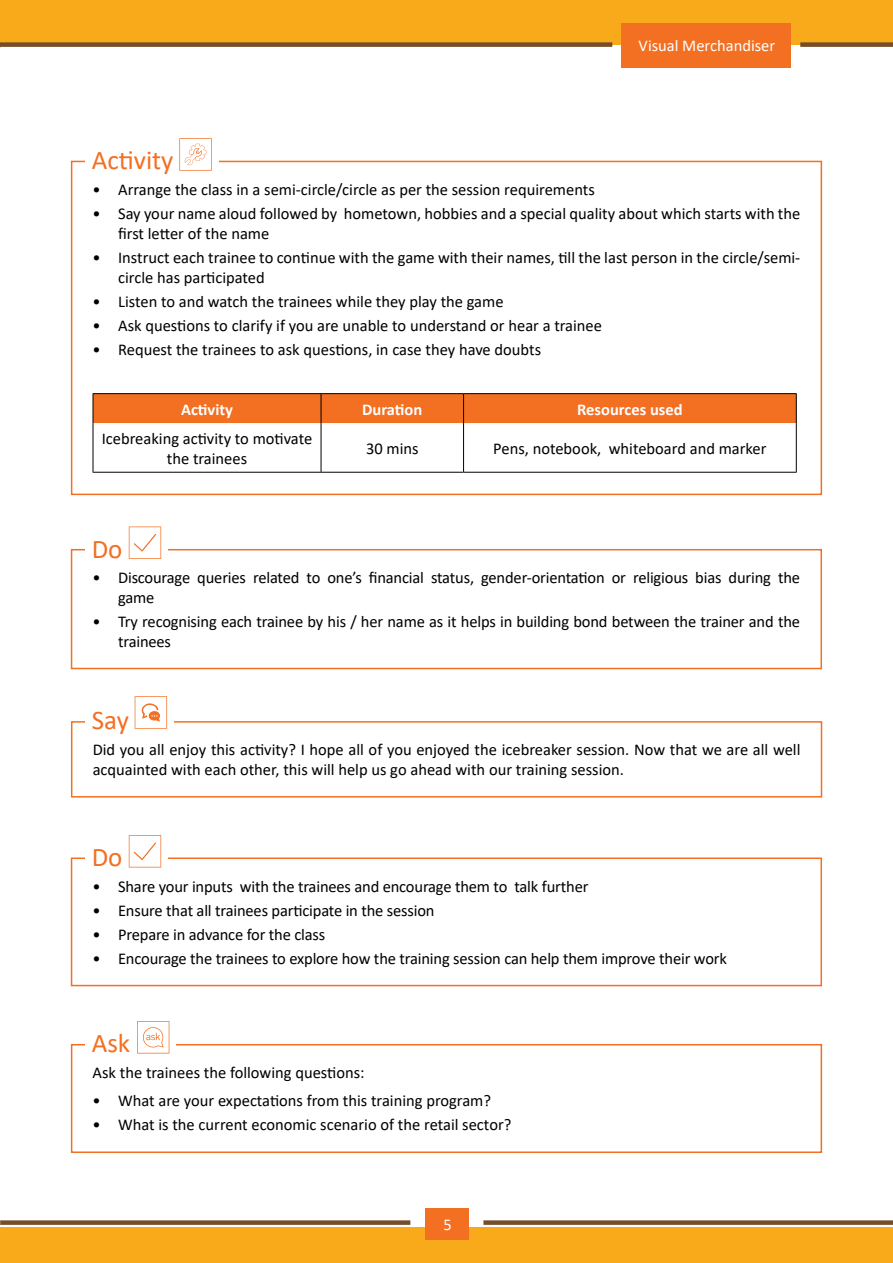
<style>
.page{position:relative;width:893px;height:1263px;background:#fff}
.page>*{position:absolute;margin:0;border:0;box-sizing:border-box;transform-origin:0 0}
.t1{font:27px "Calibri";color:#f36f21}
.t2{font:16.5px/19.8px "Calibri";color:#000}
.t3{font:700 16.5px "Calibri";color:#fff}
.t4{font:16.5px "Calibri";color:#fff}
</style>
<div class="page">
<div style="left:0;top:1227px;width:893px;height:36px;background:#f8aa1b"></div>
<div style="left:0;top:1220px;width:410px;height:5px;background:#754d29"></div>
<div style="left:483px;top:1220px;width:410px;height:5px;background:#754d29"></div>
<div style="left:425px;top:1209px;width:44px;height:31px;background:#f36f21"></div>
<div style="left:0;top:0;width:893px;height:45px;background:#f8aa1b"></div>
<div style="left:621px;top:23px;width:170px;height:44px;background:#f36f21"></div>
<div style="left:800px;top:42px;width:93px;height:5px;background:#754d29"></div>
<div style="left:0;top:42px;width:612px;height:5px;background:#754d29"></div>
<hr style="left:321px;top:423px;width:1px;height:49px;background:#000">
<hr style="left:463px;top:423px;width:1px;height:49px;background:#000">
<hr style="left:93px;top:393px;width:228px;height:1px;background:#000">
<hr style="left:321px;top:393px;width:143px;height:1px;background:#000">
<hr style="left:464px;top:393px;width:333px;height:1px;background:#000">
<div style="left:93px;top:394px;width:704px;height:29px;background:#f36f21"></div>
<hr style="left:93px;top:423px;width:1px;height:49px;background:#000">
<hr style="left:796px;top:423px;width:1px;height:49px;background:#000">
<hr style="left:93px;top:472px;width:228px;height:1px;background:#000">
<hr style="left:321px;top:472px;width:143px;height:1px;background:#000">
<hr style="left:464px;top:472px;width:333px;height:1px;background:#000">
<div style="left:71px;top:161px;width:751px;height:334px;border:2px solid #f36f21"></div>
<div style="left:92px;top:149px;width:127px;height:20px;background:#fff"></div>
<div style="left:85px;top:149px;width:89px;height:27px;background:#fff"></div>
<svg style="left:179px;top:138px;width:33px;height:33px"></svg>
<div style="left:71px;top:721px;width:751px;height:76px;border:2px solid #f36f21"></div>
<svg style="left:129px;top:708px;width:45px;height:21px"></svg>
<div style="left:85px;top:708px;width:44px;height:27px;background:#fff"></div>
<svg style="left:135px;top:696px;width:32px;height:33px"></svg>
<div style="left:71px;top:549px;width:751px;height:120px;border:2px solid #f36f21"></div>
<div style="left:71px;top:857px;width:751px;height:129px;border:2px solid #f36f21"></div>
<svg style="left:123px;top:537px;width:45px;height:21px"></svg>
<div style="left:85px;top:537px;width:38px;height:27px;background:#fff"></div>
<svg style="left:129px;top:526px;width:32px;height:33px"></svg>
<svg style="left:123px;top:846px;width:45px;height:20px"></svg>
<div style="left:85px;top:846px;width:38px;height:27px;background:#fff"></div>
<svg style="left:129px;top:835px;width:32px;height:32px"></svg>
<div style="left:71px;top:1044px;width:751px;height:109px;border:2px solid #f36f21"></div>
<div style="left:92px;top:1032px;width:83px;height:20px;background:#fff"></div>
<div style="left:85px;top:1032px;width:45px;height:27px;background:#fff"></div>
<svg style="left:137px;top:1021px;width:32px;height:32px"></svg>
<h1 class="t1" style="left:92px;top:142px;width:83px">Activity</h1>
<p class="t4" style="left:639px;top:34px;width:138px">Visual Merchandiser</p>
<p class="t2" style="left:93px;top:179px;width:504px">• Arrange the class in a semi-circle/circle as per the session requirements</p>
<p class="t2" style="left:118px;top:203px;width:684px;text-indent:-26px">• Say your name aloud followed by hometown, hobbies and a special quality about which starts with the first letter of the name</p>
<p class="t2" style="left:118px;top:247px;width:684px;text-indent:-26px">• Instruct each trainee to continue with the game with their names, till the last person in the circle/semi&shy;circle has participated</p>
<p class="t2" style="left:93px;top:291px;width:412px">• Listen to and watch the trainees while they play the game</p>
<p class="t2" style="left:93px;top:315px;width:511px">• Ask questions to clarify if you are unable to understand or hear a trainee</p>
<p class="t2" style="left:93px;top:339px;width:450px">• Request the trainees to ask questions, in case they have doubts</p>
<p class="t3" style="left:181px;top:397px;width:53px">Activity</p>
<p class="t3" style="left:362px;top:397px;width:62px">Duration</p>
<p class="t3" style="left:577px;top:397px;width:107px">Resources used</p>
<p class="t2" style="left:102px;top:428px;width:212px;text-align:center">Icebreaking activity to motivate the trainees</p>
<p class="t2" style="left:366px;top:438px;width:54px">30 mins</p>
<p class="t2" style="left:493px;top:438px;width:275px">Pens, notebook, whiteboard and marker</p>
<h1 class="t1" style="left:92px;top:530px;width:32px">Do</h1>
<p class="t2" style="left:118px;top:567px;width:683px;text-indent:-26px">• Discourage queries related to one’s financial status, gender-orientation or religious bias during the game</p>
<p class="t2" style="left:118px;top:611px;width:683px;text-indent:-26px">• Try recognising each trainee by his / her name as it helps in building bond between the trainer and the trainees</p>
<h1 class="t1" style="left:92px;top:701px;width:39px">Say</h1>
<p class="t2" style="left:93px;top:739px;width:709px">Did you all enjoy this activity? I hope all of you enjoyed the icebreaker session. Now that we are all well acquainted with each other, this will help us go ahead with our training session.</p>
<h1 class="t1" style="left:92px;top:838px;width:32px">Do</h1>
<p class="t2" style="left:93px;top:876px;width:497px">• Share your inputs with the trainees and encourage them to talk further</p>
<p class="t2" style="left:93px;top:900px;width:343px">• Ensure that all trainees participate in the session</p>
<p class="t2" style="left:93px;top:924px;width:234px">• Prepare in advance for the class</p>
<p class="t2" style="left:93px;top:948px;width:636px">• Encourage the trainees to explore how the training session can help them improve their work</p>
<h1 class="t1" style="left:92px;top:1024px;width:40px">Ask</h1>
<p class="t2" style="left:93px;top:1062px;width:273px">Ask the trainees the following questions:</p>
<p class="t2" style="left:93px;top:1090px;width:400px">• What are your expectations from this training program?</p>
<p class="t2" style="left:93px;top:1115px;width:420px">• What is the current economic scenario of the retail sector?</p>
<p class="t4" style="left:443px;top:1213px;width:10px">5</p>
</div>
